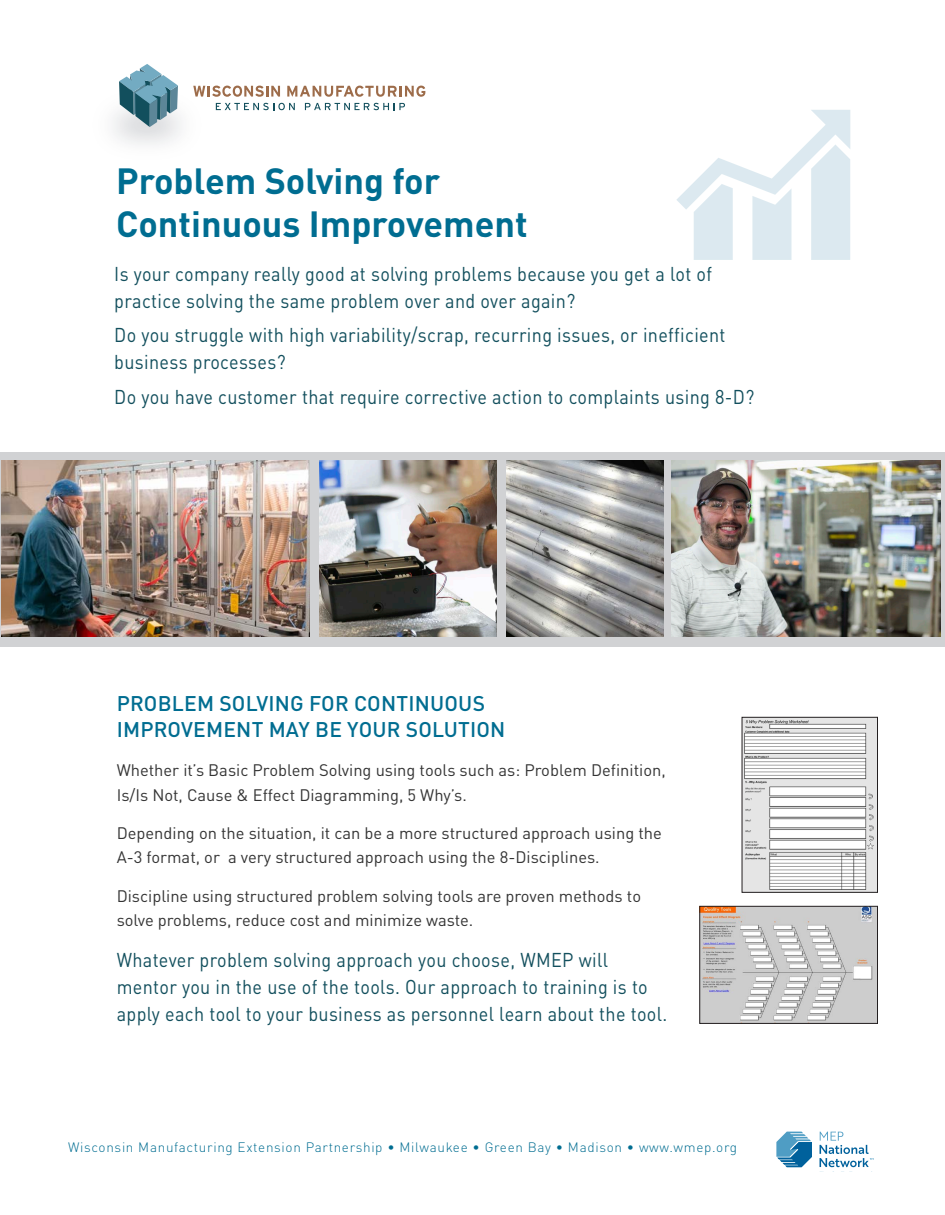
<style>
.page{position:relative;width:945px;height:1215px;background:#fff}
.page>*{position:absolute;margin:0;border:0;box-sizing:border-box;transform-origin:0 0}
.t1{font:700 36px/43.2px "DIN Pro";color:#006d91}
.t2{font:500 21px/25.2px "DIN Pro";letter-spacing:.01em;color:#006d91}
.t3{font:19.8px/27px "DIN Pro";letter-spacing:.02em;color:#124f5d;scale:.91 1}
.t4{font:16.5px/24.6px "DIN Pro";color:#343434}
.caption_-_back_page{font:300 13.5px "DIN Pro";letter-spacing:.05em;color:#006d91}
</style>
<div class="page">
<div style="left:0;top:453px;width:945px;height:194px;background:#d1d2d4"></div>
<svg style="left:193px;top:86px;width:87px;height:11px"></svg>
<svg style="left:287px;top:86px;width:138px;height:11px"></svg>
<svg style="left:216px;top:103px;width:79px;height:7px"></svg>
<svg style="left:305px;top:103px;width:100px;height:7px"></svg>
<svg style="left:119px;top:64px;width:59px;height:63px"></svg>
<img style="left:672px;top:460px;width:268px;height:176px">
<svg style="left:676px;top:110px;width:175px;height:150px"></svg>
<img style="left:506px;top:460px;width:157px;height:176px">
<img style="left:1px;top:460px;width:309px;height:176px">
<img style="left:319px;top:460px;width:178px;height:176px">
<svg style="left:776px;top:1132px;width:36px;height:35px"></svg>
<svg style="left:820px;top:1132px;width:54px;height:35px"></svg>
<img style="left:744px;top:719px;width:132px;height:172px">
<div style="left:742px;top:717px;width:136px;height:176px;border:1px solid #231f20"></div>
<img style="left:701px;top:908px;width:175px;height:114px">
<div style="left:699px;top:906px;width:179px;height:118px;border:1px solid #231f20"></div>
<p class="t1" style="left:116px;top:155px;width:413px">Problem Solving for<br>Continuous Improvement</p>
<p class="t3" style="left:114px;top:258px;width:659px">Is your company really good at solving problems because you get a lot of practice solving the same problem over and over again?</p>
<p class="t3" style="left:114px;top:320px;width:673px">Do you struggle with high variability/scrap, recurring issues, or inefficient business processes?</p>
<p class="t3" style="left:114px;top:381px;width:705px">Do you have customer that require corrective action to complaints using 8-D?</p>
<p class="t2" style="left:117px;top:689px;width:390px">PROBLEM SOLVING FOR CONTINUOUS<br>IMPROVEMENT MAY BE YOUR SOLUTION</p>
<p class="t4" style="left:117px;top:756px;width:551px">Whether it’s Basic Problem Solving using tools such as: Problem Definition,<br>Is/Is Not, Cause &amp; Effect Diagramming, 5 Why’s.</p>
<p class="t4" style="left:117px;top:819px;width:547px">Depending on the situation, it can be a more structured approach using the<br>A-3 format, or a very structured approach using the 8-Disciplines.</p>
<p class="t4" style="left:117px;top:882px;width:526px">Discipline using structured problem solving tools are proven methods to solve problems, reduce cost and minimize waste.</p>
<p class="t3" style="left:117px;top:944px;width:607px">Whatever problem solving approach you choose, WMEP will mentor you in the use of the tools. Our approach to training is to apply each tool to your business as personnel learn about the tool.</p>
<p class="caption_-_back_page" style="left:68px;top:1137px;width:671px">Wisconsin Manufacturing Extension Partnership • Milwaukee • Green Bay • Madison • www.wmep.org</p>
</div>
